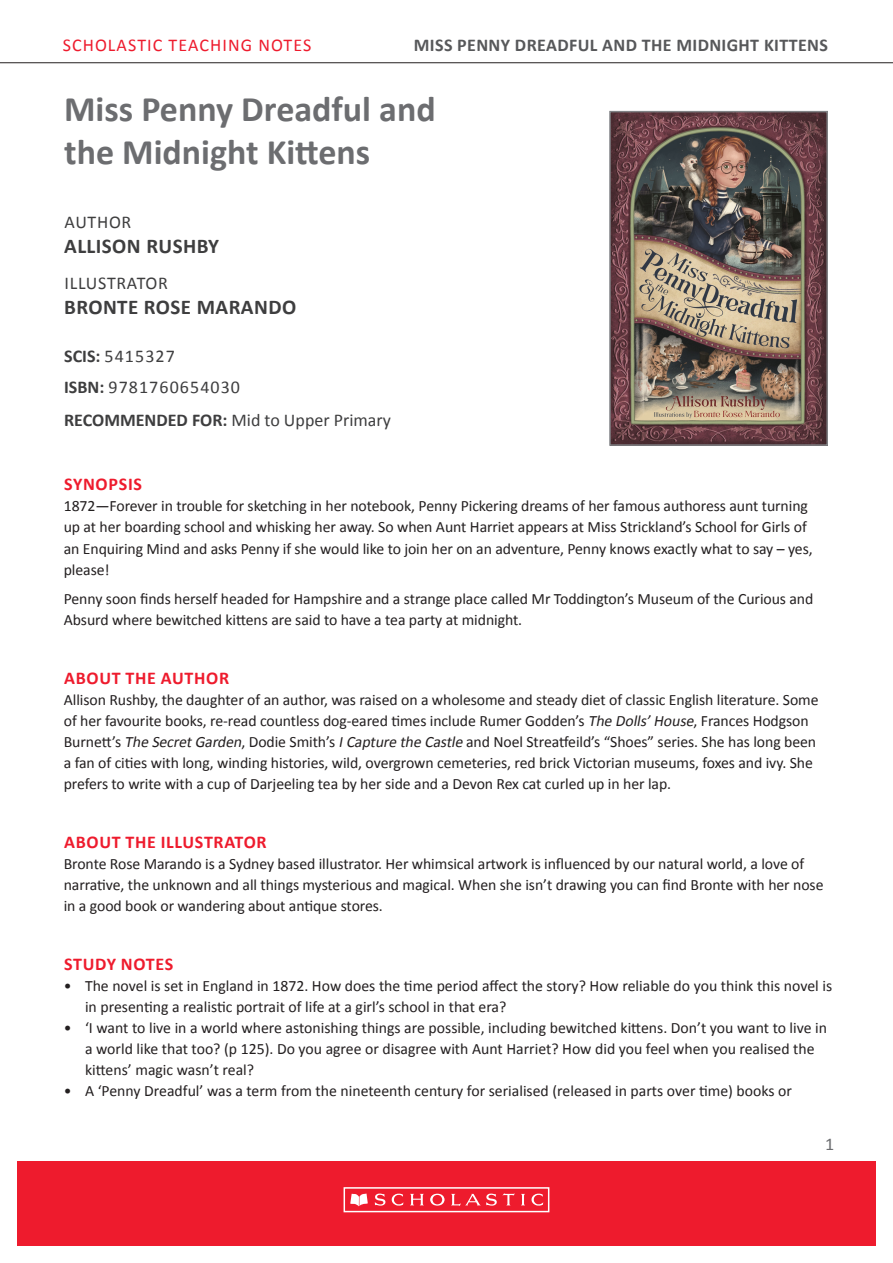
<style>
.page{position:relative;width:893px;height:1263px;background:#fff}
.page>*{position:absolute;margin:0;border:0;box-sizing:border-box;transform-origin:0 0}
.t1{font:700 36px/43.2px "Calibri";color:#6c6d70}
.t2{font:700 21px "Calibri";letter-spacing:.02em;color:#3e3e3f}
.SUB_HEAD_1{font:700 18px "Calibri";letter-spacing:.04em;color:#ee1b2d}
.t3{font:700 18px "Calibri";letter-spacing:.02em;color:#57585a}
.t4{font:18px "Calibri";color:#3e3e3f}
.t5{font:18px "Calibri";letter-spacing:.06em;color:#3e3e3f}
.t6{font:18px "Calibri";letter-spacing:.06em;color:#ee1b2d}
.t7{font:18px "Calibri";letter-spacing:.04em;color:#3e3e3f}
.t8{font:18px "Calibri";color:#6c6d70}
.Body_Copy__Para_spac{font:15.75px/21px "Calibri";letter-spacing:-.005em;color:#231f20}
.s1{font-weight:700}
.s2{font-style:italic}
</style>
<div class="page">
<hr style="left:0;top:62px;width:893px;height:1px;background:#231f20">
<div style="left:17px;top:1161px;width:859px;height:85px;background:#ee1b2d"></div>
<div style="left:344px;top:1187px;width:205px;height:25px;border:2px solid #fff"></div>
<svg style="left:350px;top:1193px;width:18px;height:13px"></svg>
<svg style="left:375px;top:1193px;width:28px;height:13px"></svg>
<svg style="left:410px;top:1194px;width:14px;height:11px"></svg>
<svg style="left:521px;top:1194px;width:4px;height:11px"></svg>
<svg style="left:531px;top:1193px;width:12px;height:13px"></svg>
<svg style="left:430px;top:1194px;width:15px;height:11px"></svg>
<svg style="left:451px;top:1193px;width:64px;height:13px"></svg>
<img style="left:612px;top:114px;width:213px;height:329px">
<div style="left:609px;top:111px;width:219px;height:335px;border:2px solid #808285"></div>
<p class="t6" style="left:63px;top:32px;width:250px">SCHOLASTIC TEACHING NOTES</p>
<p class="t3" style="left:414px;top:32px;width:416px">MISS PENNY DREADFUL AND THE MIDNIGHT KITTENS</p>
<p class="t1" style="left:64px;top:86px;width:373px">Miss Penny Dreadful and the Midnight Kittens</p>
<p class="t7" style="left:65px;top:209px;width:68px">AUTHOR</p>
<p class="t2" style="left:64px;top:231px;width:156px">ALLISON RUSHBY</p>
<p class="t7" style="left:65px;top:270px;width:105px">ILLUSTRATOR</p>
<p class="t2" style="left:64px;top:292px;width:234px">BRONTE ROSE MARANDO</p>
<p class="t5" style="left:64px;top:344px;width:112px"><span class="s1">SCIS:</span> 5415327</p>
<p class="t5" style="left:64px;top:374px;width:177px"><span class="s1">ISBN:</span> 9781760654030</p>
<p class="t4" style="left:64px;top:407px;width:328px"><span class="s1">RECOMMENDED FOR:</span> Mid to Upper Primary</p>
<p class="SUB_HEAD_1" style="left:64px;top:472px;width:79px">SYNOPSIS</p>
<p class="Body_Copy__Para_spac" style="left:64px;top:495px;width:750px">1872—Forever in trouble for sketching in her notebook, Penny Pickering dreams of her famous authoress aunt turning up at her boarding school and whisking her away. So when Aunt Harriet appears at Miss Strickland’s School for Girls of an Enquiring Mind and asks Penny if she would like to join her on an adventure, Penny knows exactly what to say – yes, please!</p>
<p class="Body_Copy__Para_spac" style="left:64px;top:588px;width:751px">Penny soon finds herself headed for Hampshire and a strange place called Mr Toddington’s Museum of the Curious and<br>Absurd where bewitched kittens are said to have a tea party at midnight.</p>
<p class="SUB_HEAD_1" style="left:64px;top:665px;width:167px">ABOUT THE AUTHOR</p>
<p class="Body_Copy__Para_spac" style="left:64px;top:689px;width:756px">Allison Rushby, the daughter of an author, was raised on a wholesome and steady diet of classic English literature. Some of her favourite books, re-read countless dog-eared times include Rumer Godden’s <span class="s2">The Dolls’House</span>, Frances Hodgson Burnett’s <span class="s2">The SecretGarden</span>, Dodie Smith’s <span class="s2">ICapture the Castle</span> and Noel Streatfeild’s “Shoes” series. She has long been a fan of cities with long, winding histories, wild, overgrown cemeteries, red brick Victorian museums, foxes and ivy. She prefers to write with a cup of Darjeeling tea by her side and a Devon Rex cat curled up in her lap.</p>
<p class="SUB_HEAD_1" style="left:64px;top:829px;width:204px">ABOUT THE ILLUSTRATOR</p>
<p class="Body_Copy__Para_spac" style="left:64px;top:853px;width:761px">Bronte Rose Marando is a Sydney based illustrator. Her whimsical artwork is influenced by our natural world, a love of narrative, the unknown and all things mysterious and magical. When she isn’t drawing you can find Bronte with her nose in a good book or wandering about antique stores.</p>
<p class="SUB_HEAD_1" style="left:64px;top:951px;width:111px">STUDY NOTES</p>
<p class="Body_Copy__Para_spac" style="left:85px;top:975px;width:749px;text-indent:-21px">• The novel is set in England in 1872. How does the time period affect the story? How reliable do you think this novel is in presenting a realistic portrait of life at a girl’s school in that era?</p>
<p class="Body_Copy__Para_spac" style="left:85px;top:1017px;width:744px;text-indent:-21px">• ‘I want to live in a world where astonishing things are possible, including bewitched kittens. Don’t you want to live in a world like that too? (p 125). Do you agree or disagree with Aunt Harriet? How did you feel when you realised the kittens’ magic wasn’t real?</p>
<p class="Body_Copy__Para_spac" style="left:64px;top:1080px;width:730px">• A ‘Penny Dreadful’ was a term from the nineteenth century for serialised (released in parts over time) books or</p>
<p class="t8" style="left:825px;top:1131px;width:11px">1</p>
</div>
